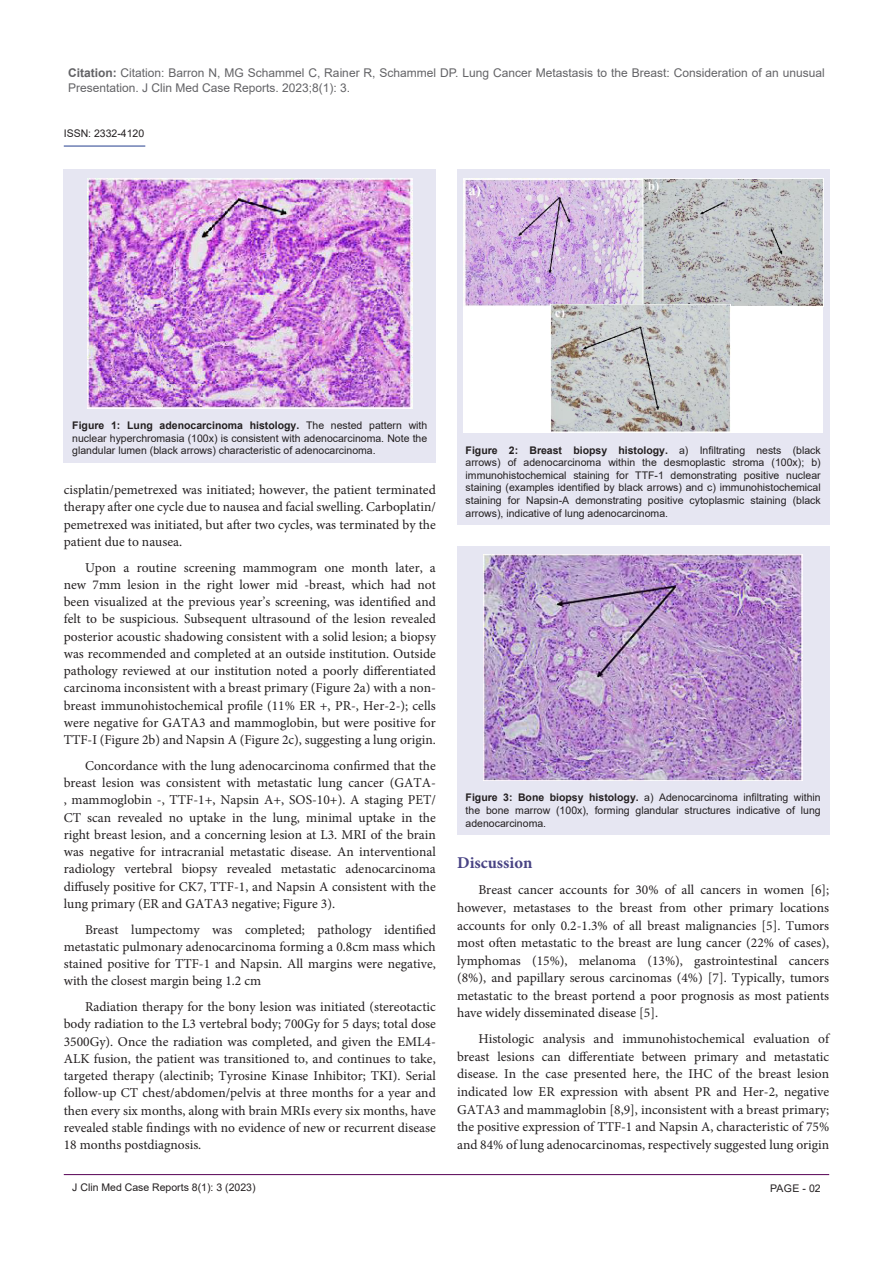
<style>
.page{position:relative;width:893px;height:1263px;background:#fff}
.page>*{position:absolute;margin:0;border:0;box-sizing:border-box;transform-origin:0 0}
.t1{font:700 16.5px "Minion Pro";color:#484384}
.t2{font:13.5px/17.2px "Minion Pro";color:#231f20;text-align:justify}
.t3{font:12px/15px "Arial";color:#636366}
.t4{font:10.5px/12.6px "Arial";color:#231f20;text-align:justify}
.s1{font-weight:700}
</style>
<div class="page">
<hr style="left:64px;top:1174px;width:765px;height:1px;background:#560054">
<hr style="left:64px;top:146px;width:81px;height:1px;background:#253f8e">
<div style="left:64px;top:170px;width:372px;height:293px;background:#e6e6f2"></div>
<img style="left:87px;top:178px;width:325px;height:230px">
<div style="left:457px;top:170px;width:372px;height:355px;background:#e6e6f2"></div>
<div style="left:463px;top:178px;width:360px;height:255px;background:#fff"></div>
<img style="left:463px;top:178px;width:360px;height:128px">
<img style="left:551px;top:304px;width:180px;height:128px">
<div style="left:457px;top:546px;width:372px;height:289px;background:#e6e6f2"></div>
<img style="left:484px;top:555px;width:318px;height:225px">
<p class="t3" style="left:68px;top:65px;width:758px"><span class="s1">Citation:</span> Citation: Barron N, MG Schammel C, Rainer R, Schammel DP. Lung Cancer Metastasis to the Breast: Consideration of an unusual<br>Presentation. J Clin Med Case Reports. 2023;8(1): 3.</p>
<p class="t4" style="left:64px;top:127px;width:82px">ISSN: 2332-4120</p>
<p class="t4" style="left:72px;top:419px;width:357px"><span class="s1">Figure 1: Lung adenocarcinoma histology.</span> The nested pattern with nuclear hyperchromasia (100x) is consistent with adenocarcinoma. Note the glandular lumen (black arrows) characteristic of adenocarcinoma.</p>
<p class="t2" style="left:64px;top:481px;width:374px">cisplatin/pemetrexed was initiated; however, the patient terminated therapy after one cycle due to nausea and facial swelling. Carboplatin/ pemetrexed was initiated, but after two cycles, was terminated by the patient due to nausea.</p>
<p class="t2" style="left:64px;top:559px;width:374px;text-indent:21px">Upon a routine screening mammogram one month later, a new 7mm lesion in the right lower mid -breast, which had not been visualized at the previous year’s screening, was identified and felt to be suspicious. Subsequent ultrasound of the lesion revealed posterior acoustic shadowing consistent with a solid lesion; a biopsy was recommended and completed at an outside institution. Outside pathology reviewed at our institution noted a poorly differentiated carcinoma inconsistent with a breast primary (Figure 2a) with a non&shy;breast immunohistochemical profile (11% ER +, PR-, Her-2-); cells were negative for GATA3 and mammoglobin, but were positive for TTF-I (Figure 2b) and Napsin A (Figure 2c), suggesting a lung origin.</p>
<p class="t2" style="left:64px;top:757px;width:374px;text-indent:21px">Concordance with the lung adenocarcinoma confirmed that the breast lesion was consistent with metastatic lung cancer (GATA-, mammoglobin -, TTF-1+, Napsin A+, SOS-10+). A staging PET/ CT scan revealed no uptake in the lung, minimal uptake in the right breast lesion, and a concerning lesion at L3. MRI of the brain was negative for intracranial metastatic disease. An interventional radiology vertebral biopsy revealed metastatic adenocarcinoma diffusely positive for CK7, TTF-1, and Napsin A consistent with the lung primary (ER and GATA3 negative; Figure 3).</p>
<p class="t2" style="left:64px;top:921px;width:374px;text-indent:21px">Breast lumpectomy was completed; pathology identified metastatic pulmonary adenocarcinoma forming a 0.8cm mass which stained positive for TTF-1 and Napsin. All margins were negative, with the closest margin being 1.2 cm</p>
<p class="t2" style="left:64px;top:998px;width:374px;text-indent:21px">Radiation therapy for the bony lesion was initiated (stereotactic body radiation to the L3 vertebral body; 700Gy for 5 days; total dose 3500Gy). Once the radiation was completed, and given the EML4- ALK fusion, the patient was transitioned to, and continues to take, targeted therapy (alectinib; Tyrosine Kinase Inhibitor; TKI). Serial follow-up CT chest/abdomen/pelvis at three months for a year and then every six months, along with brain MRIs every six months, have revealed stable findings with no evidence of new or recurrent disease 18 months postdiagnosis.</p>
<p class="t4" style="left:466px;top:444px;width:357px"><span class="s1">Figure 2: Breast biopsy histology.</span> a) Infiltrating nests (black arrows) of adenocarcinoma within the desmoplastic stroma (100x); b) immunohistochemical staining for TTF-1 demonstrating positive nuclear staining (examples identified by black arrows) and c) immunohistochemical staining for Napsin-A demonstrating positive cytoplasmic staining (black arrows), indicative of lung adenocarcinoma.</p>
<p class="t4" style="left:466px;top:791px;width:357px"><span class="s1">Figure 3: Bone biopsy histology.</span> a) Adenocarcinoma infiltrating within the bone marrow (100x), forming glandular structures indicative of lung adenocarcinoma.</p>
<p class="t1" style="left:457px;top:851px;width:77px">Discussion</p>
<p class="t2" style="left:457px;top:881px;width:374px;text-indent:21px">Breast cancer accounts for 30% of all cancers in women [6]; however, metastases to the breast from other primary locations accounts for only 0.2-1.3% of all breast malignancies [5]. Tumors most often metastatic to the breast are lung cancer (22% of cases), lymphomas (15%), melanoma (13%), gastrointestinal cancers (8%), and papillary serous carcinomas (4%) [7]. Typically, tumors metastatic to the breast portend a poor prognosis as most patients have widely disseminated disease [5].</p>
<p class="t2" style="left:457px;top:1030px;width:374px;text-indent:21px">Histologic analysis and immunohistochemical evaluation of breast lesions can differentiate between primary and metastatic disease. In the case presented here, the IHC of the breast lesion indicated low ER expression with absent PR and Her-2, negative GATA3 and mammaglobin [8,9], inconsistent with a breast primary; the positive expression of TTF-1 and Napsin A, characteristic of 75% and 84% of lung adenocarcinomas, respectively suggested lung origin</p>
<p class="t4" style="left:72px;top:1180px;width:185px">J Clin Med Case Reports 8(1): 3 (2023)</p>
<p class="t4" style="left:770px;top:1182px;width:52px">PAGE - 02</p>
</div>
